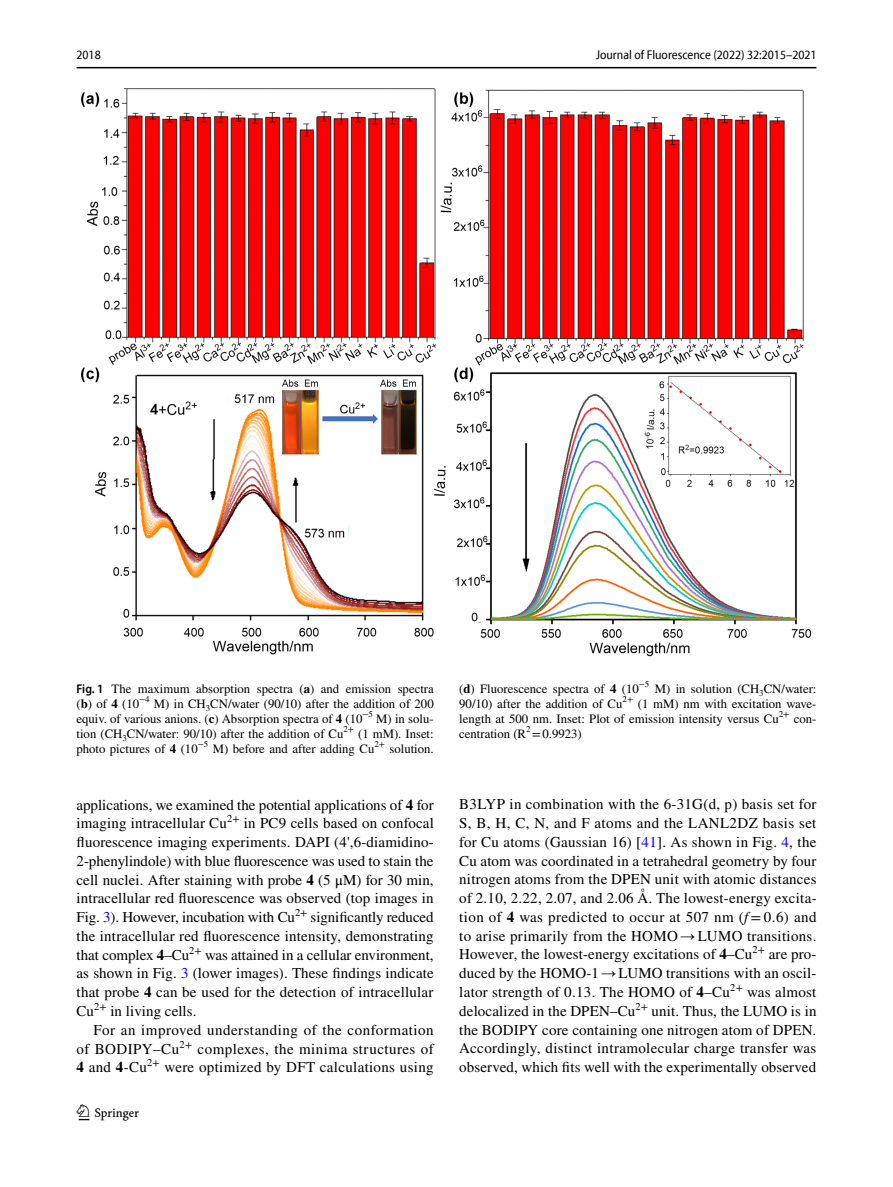
<style>
.page{position:relative;width:893px;height:1187px;background:#fff}
.page>*{position:absolute;margin:0;border:0;box-sizing:border-box;transform-origin:0 0}
.t1{font:22.5px "Springnew Regular 2";color:#000}
.t2{font:15px/18.8px "STIX";letter-spacing:.015em;color:#000;text-align:justify}
.t3{font:12.75px/15px "STIX";color:#000;text-align:justify}
.t4{font:semi-condensed 12.75px "Myriad Pro Unic";color:#000}
.s1{font-family:"Myriad Pro";font-weight:600;font-stretch:semi-condensed}
.s2{font-weight:700}
.s3{color:#00f}
.s4{font-style:italic}
.s5{font-family:"Times New Roman"}
</style>
<div class="page">
<hr style="left:77px;top:67px;width:739px;height:1px;background:#000">
<img style="left:81px;top:88px;width:731px;height:569px">
<p class="t4" style="left:77px;top:50px;width:26px">2018</p>
<p class="t4" style="left:596px;top:50px;width:222px">Journal of Fluorescence (2022) 32:2015–2021</p>
<p class="t3" style="left:77px;top:681px;width:359px"><span class="s1">Fig. 1</span> The maximum absorption spectra (<span class="s2">a</span>) and emission spectra (<span class="s2">b</span>) of <span class="s2">4</span> (10<sup>−4</sup> M) in CH<sub>3</sub>CN/water (90/10) after the addition of 200 equiv. of various anions. (<span class="s2">c</span>) Absorption spectra of <span class="s2">4</span> (10<sup>−5</sup> M) in solu&shy;tion (CH<sub>3</sub>CN/water: 90/10) after the addition of Cu<sup>2+</sup> (1 mM). Inset: photo pictures of <span class="s2">4</span> (10<sup>−5</sup> M) before and after adding Cu<sup>2+</sup> solution.</p>
<p class="t3" style="left:459px;top:681px;width:359px">(<span class="s2">d</span>) Fluorescence spectra of <span class="s2">4</span> (10<sup>−5</sup> M) in solution (CH<sub>3</sub>CN/water:<br>90/10) after the addition of Cu<sup>2+</sup> (1 mM) nm with excitation wave&shy;length at 500 nm. Inset: Plot of emission intensity versus Cu<sup>2+</sup> con&shy;centration (R<sup>2</sup> =0.9923)</p>
<p class="t2" style="left:77px;top:796px;width:359px">applications, we examined the potential applications of <span class="s2">4</span> for imaging intracellular Cu<sup>2+</sup> in PC9 cells based on confocal fluorescence imaging experiments. DAPI (4',6-diamidino-2-phenylindole) with blue fluorescence was used to stain the cell nuclei. After staining with probe <span class="s2">4</span> (5 μM) for 30 min, intracellular red fluorescence was observed (top images in Fig. <span class="s3">3</span>). However, incubation with Cu<sup>2+</sup> significantly reduced the intracellular red fluorescence intensity, demonstrating that complex <span class="s2">4</span>–Cu<sup>2+</sup> was attained in a cellular environment, as shown in Fig. <span class="s3">3</span> (lower images). These findings indicate that probe <span class="s2">4</span> can be used for the detection of intracellular Cu<sup>2+</sup> in living cells.</p>
<p class="t2" style="left:77px;top:1021px;width:359px;text-indent:17px">For an improved understanding of the conformation of BODIPY–Cu<sup>2+</sup> complexes, the minima structures of <span class="s2">4</span> and <span class="s2">4</span>-Cu<sup>2+</sup> were optimized by DFT calculations using</p>
<h1 class="t1" style="left:79px;top:1104px;width:62px">1 3</h1>
<p class="t2" style="left:459px;top:796px;width:359px">B3LYP in combination with the 6-31G(d, p) basis set for S, B, H, C, N, and F atoms and the LANL2DZ basis set for Cu atoms (Gaussian 16) [<span class="s3">41</span>]. As shown in Fig. <span class="s3">4</span>, the Cu atom was coordinated in a tetrahedral geometry by four nitrogen atoms from the DPEN unit with atomic distances of 2.10, 2.22, 2.07, and 2.06 Å. The lowest-energy excita&shy;tion of <span class="s2">4</span> was predicted to occur at 507 nm (<span class="s4">f</span> = 0.6) and to arise primarily from the HOMO<span class="s5">→</span>LUMO transitions.<br>However, the lowest-energy excitations of <span class="s2">4</span>–Cu<sup>2+</sup> are pro&shy;duced by the HOMO-1<span class="s5">→</span>LUMO transitions with an oscil&shy;lator strength of 0.13. The HOMO of <span class="s2">4</span>–Cu<sup>2+</sup> was almost delocalized in the DPEN–Cu<sup>2+</sup> unit. Thus, the LUMO is in the BODIPY core containing one nitrogen atom of DPEN.<br>Accordingly, distinct intramolecular charge transfer was observed, which fits well with the experimentally observed</p>
</div>
